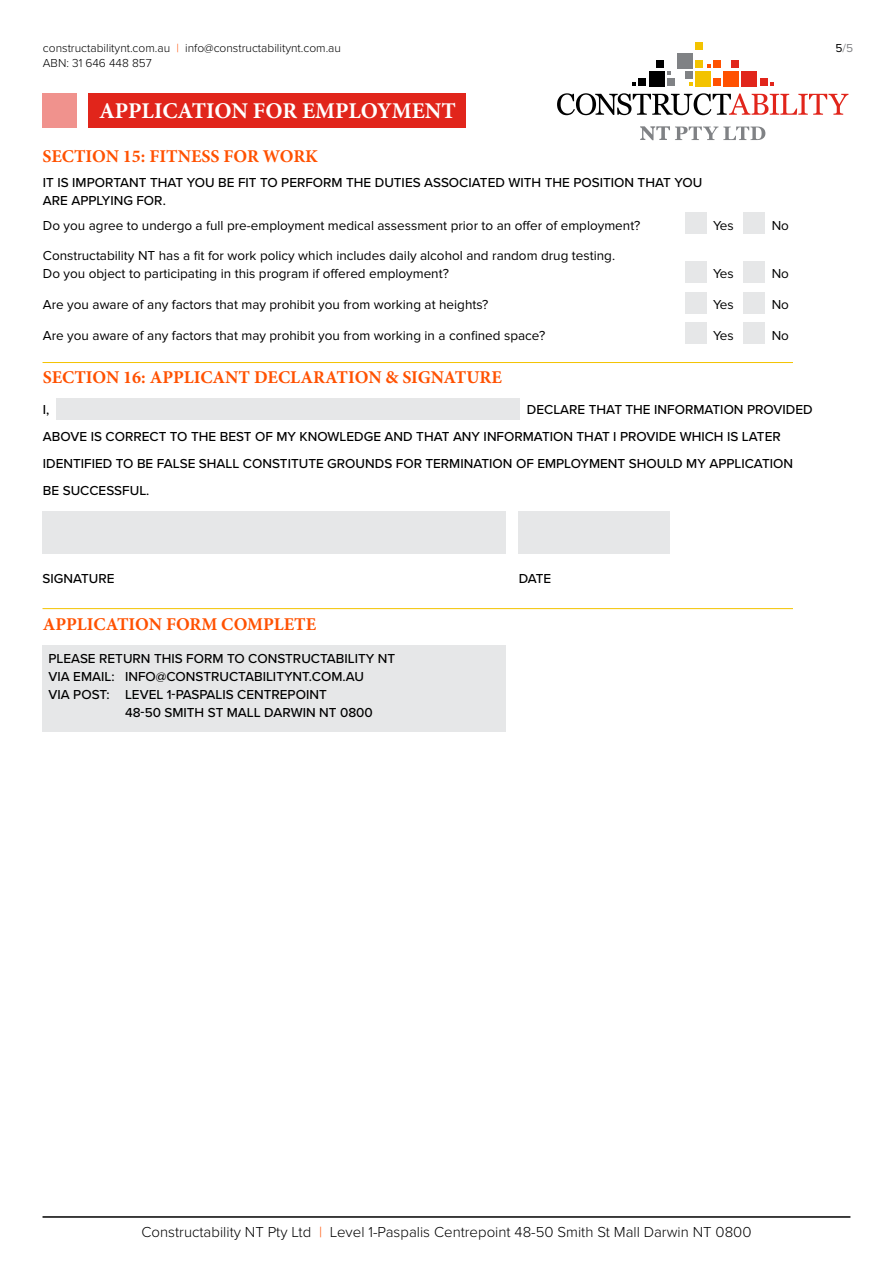
<style>
.page{position:relative;width:893px;height:1263px;background:#fff}
.page>*{position:absolute;margin:0;border:0;box-sizing:border-box;transform-origin:0 0}
.t1{font:700 22.5px "Minion Pro";color:#fff}
.t2{font:700 18px "Minion Pro";color:#ff5100}
.t3{font:300 15px "Proxima Nova";color:#000}
.t4{font:500 13.5px/27px "Proxima Nova";color:#000}
.t5{font:13.5px/18px "Proxima Nova";color:#000}
.t6{font:300 12px/15px "Proxima Nova";color:#000}
.t7{font:12px "Proxima Nova";color:#818285}
.s1{color:#ff5100}
.s2{color:#000}
</style>
<div class="page">
<div style="left:667px;top:79px;width:8px;height:7px;background:#808285"></div>
<div style="left:639px;top:79px;width:7px;height:7px;background:#000"></div>
<svg style="left:632px;top:82px;width:4px;height:4px"></svg>
<div style="left:685px;top:71px;width:8px;height:8px;background:#808285"></div>
<div style="left:677px;top:53px;width:16px;height:15px;background:#808285"></div>
<div style="left:695px;top:71px;width:16px;height:15px;background:#f3c300"></div>
<div style="left:713px;top:78px;width:8px;height:8px;background:#ff5100"></div>
<div style="left:713px;top:60px;width:8px;height:8px;background:#ff5100"></div>
<div style="left:760px;top:78px;width:7px;height:8px;background:#e1251b"></div>
<div style="left:724px;top:71px;width:15px;height:15px;background:#ff5100"></div>
<div style="left:742px;top:71px;width:15px;height:15px;background:#e1251b"></div>
<div style="left:731px;top:61px;width:8px;height:7px;background:#e1251b"></div>
<div style="left:649px;top:71px;width:15px;height:15px;background:#000"></div>
<div style="left:657px;top:61px;width:7px;height:7px;background:#000"></div>
<div style="left:695px;top:61px;width:8px;height:7px;background:#f3c300"></div>
<div style="left:695px;top:43px;width:8px;height:7px;background:#f3c300"></div>
<svg style="left:770px;top:82px;width:4px;height:4px"></svg>
<svg style="left:707px;top:64px;width:4px;height:4px"></svg>
<svg style="left:689px;top:82px;width:4px;height:4px"></svg>
<svg style="left:667px;top:71px;width:4px;height:4px"></svg>
<svg style="left:557px;top:93px;width:291px;height:22px"></svg>
<svg style="left:640px;top:126px;width:125px;height:14px"></svg>
<div style="left:88px;top:94px;width:378px;height:34px;background:#e1251b"></div>
<div style="left:43px;top:94px;width:34px;height:34px;background:#f0928d"></div>
<hr style="left:43px;top:1216px;width:807px;height:2px;background:#000">
<div style="left:685px;top:212px;width:21px;height:22px;background:#e6e7e8"></div>
<div style="left:743px;top:212px;width:22px;height:22px;background:#e6e7e8"></div>
<div style="left:685px;top:261px;width:21px;height:21px;background:#e6e7e8"></div>
<div style="left:743px;top:261px;width:22px;height:21px;background:#e6e7e8"></div>
<div style="left:685px;top:292px;width:21px;height:21px;background:#e6e7e8"></div>
<div style="left:743px;top:292px;width:22px;height:21px;background:#e6e7e8"></div>
<div style="left:685px;top:323px;width:21px;height:21px;background:#e6e7e8"></div>
<div style="left:743px;top:323px;width:22px;height:21px;background:#e6e7e8"></div>
<div style="left:56px;top:398px;width:464px;height:22px;background:#e6e7e8"></div>
<hr style="left:43px;top:362px;width:758px;height:1px;background:#f3c300">
<hr style="left:43px;top:608px;width:758px;height:1px;background:#f3c300">
<div style="left:43px;top:512px;width:463px;height:42px;background:#e6e7e8"></div>
<div style="left:43px;top:645px;width:463px;height:86px;background:#e6e7e8"></div>
<div style="left:519px;top:512px;width:151px;height:42px;background:#e6e7e8"></div>
<div style="left:793px;top:163px;width:15px;height:213px;background:#fff"></div>
<div style="left:793px;top:589px;width:15px;height:47px;background:#fff"></div>
<p class="t6" style="left:43px;top:40px;width:300px">constructabilitynt.com.au <span class="s1">|</span> info@constructabilitynt.com.au<br>ABN: 31 646 448 857</p>
<p class="t7" style="left:835px;top:41px;width:19px"><span class="s2">5</span>/5</p>
<h1 class="t1" style="left:99px;top:95px;width:358px">APPLICATION FOR EMPLOYMENT</h1>
<h2 class="t2" style="left:43px;top:143px;width:277px">SECTION 15: FITNESS FOR WORK</h2>
<p class="t4" style="left:43px;top:173px;width:661px;line-height:18px">IT IS IMPORTANT THAT YOU BE FIT TO PERFORM THE DUTIES ASSOCIATED WITH THE POSITION THAT YOU<br>ARE APPLYING FOR.</p>
<p class="t5" style="left:43px;top:216px;width:599px">Do you agree to undergo a full pre-employment medical assessment prior to an offer of employment?</p>
<p class="t5" style="left:713px;top:216px;width:22px">Yes</p>
<p class="t5" style="left:772px;top:216px;width:19px">No</p>
<p class="t5" style="left:43px;top:247px;width:574px">Constructability NT has a fit for work policy which includes daily alcohol and random drug testing.<br>Do you object to participating in this program if offered employment?</p>
<p class="t5" style="left:713px;top:265px;width:22px">Yes</p>
<p class="t5" style="left:772px;top:265px;width:19px">No</p>
<p class="t5" style="left:43px;top:296px;width:447px">Are you aware of any factors that may prohibit you from working at heights?</p>
<p class="t5" style="left:713px;top:296px;width:22px">Yes</p>
<p class="t5" style="left:772px;top:296px;width:19px">No</p>
<p class="t5" style="left:43px;top:327px;width:504px">Are you aware of any factors that may prohibit you from working in a confined space?</p>
<p class="t5" style="left:713px;top:327px;width:22px">Yes</p>
<p class="t5" style="left:772px;top:327px;width:19px">No</p>
<h2 class="t2" style="left:43px;top:365px;width:460px">SECTION 16: APPLICANT DECLARATION &amp; SIGNATURE</h2>
<p class="t4" style="left:43px;top:395px;width:771px;text-indent:484px">DECLARE THAT THE INFORMATION PROVIDED ABOVE IS CORRECT TO THE BEST OF MY KNOWLEDGE AND THAT ANY INFORMATION THAT I PROVIDE WHICH IS LATER IDENTIFIED TO BE FALSE SHALL CONSTITUTE GROUNDS FOR TERMINATION OF EMPLOYMENT SHOULD MY APPLICATION BE SUCCESSFUL.</p>
<p class="t4" style="left:43px;top:395px;width:8px">I,</p>
<p class="t4" style="left:43px;top:564px;width:74px">SIGNATURE</p>
<p class="t4" style="left:519px;top:564px;width:34px">DATE</p>
<h2 class="t2" style="left:43px;top:612px;width:275px">APPLICATION FORM COMPLETE</h2>
<p class="t4" style="left:48px;top:645px;width:348px">PLEASE RETURN THIS FORM TO CONSTRUCTABILITY NT</p>
<p class="t4" style="left:48px;top:663px;width:317px">VIA EMAIL: INFO@CONSTRUCTABILITYNT.COM.AU</p>
<p class="t4" style="left:48px;top:681px;width:280px">VIA POST: LEVEL 1-PASPALIS CENTREPOINT</p>
<p class="t4" style="left:125px;top:699px;width:249px">48-50 SMITH ST MALL DARWIN NT 0800</p>
<p class="t3" style="left:141px;top:1220px;width:611px">Constructability NT Pty Ltd <span class="s1">|</span> Level 1-Paspalis Centrepoint 48-50 Smith St Mall Darwin NT 0800</p>
</div>
